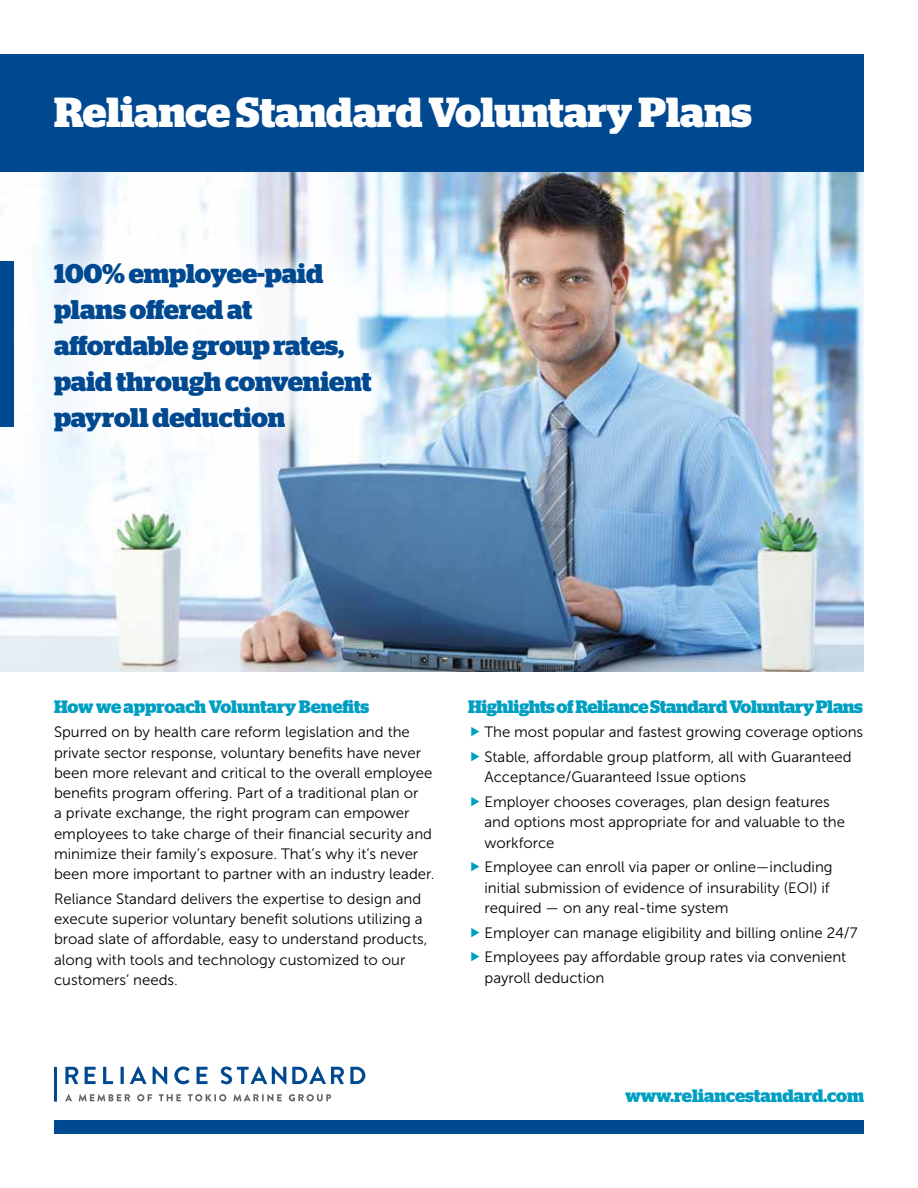
<style>
.page{position:relative;width:918px;height:1188px;background:#fff}
.page>*{position:absolute;margin:0;border:0;box-sizing:border-box;transform-origin:0 0}
.t1{font:700 42px "Stag";color:#fff}
.t2{font:700 27px/36px "Stag";letter-spacing:-.005em;color:#004990}
.t3{font:700 18px "Stag";letter-spacing:-.02em;color:#009fc2}
.t4{font:700 18px "Stag";color:#009fc2}
.t5{font:15px/20.2px "Museo Sans 300";color:#000}
</style>
<div class="page">
<svg style="left:221px;top:1066px;width:144px;height:18px"></svg>
<svg style="left:65px;top:1066px;width:143px;height:18px"></svg>
<hr style="left:54px;top:1067px;width:3px;height:35px;background:#004990">
<svg style="left:65px;top:1094px;width:7px;height:7px"></svg>
<svg style="left:79px;top:1094px;width:51px;height:7px"></svg>
<svg style="left:137px;top:1094px;width:15px;height:7px"></svg>
<svg style="left:159px;top:1094px;width:22px;height:7px"></svg>
<svg style="left:188px;top:1094px;width:38px;height:7px"></svg>
<svg style="left:233px;top:1094px;width:49px;height:7px"></svg>
<svg style="left:289px;top:1094px;width:42px;height:7px"></svg>
<div style="left:54px;top:1120px;width:810px;height:14px;background:#004990"></div>
<div style="left:0;top:54px;width:864px;height:122px;background:#004990"></div>
<img style="left:0;top:173px;width:864px;height:498px">
<div style="left:0;top:261px;width:14px;height:166px;background:#004990"></div>
<div style="left:39px;top:249px;width:346px;height:193px;background:#fff"></div>
<h1 class="t1" style="left:54px;top:88px;width:699px">Reliance Standard Voluntary Plans</h1>
<h2 class="t2" style="left:54px;top:256px;width:319px">100% employee-paid plans offered at affordable group rates, paid through convenient payroll deduction</h2>
<p class="t3" style="left:54px;top:696px;width:317px">How we approach Voluntary Benefits</p>
<p class="t5" style="left:54px;top:722px;width:382px">Spurred on by health care reform legislation and the private sector response, voluntary benefits have never been more relevant and critical to the overall employee benefits program offering. Part of a traditional plan or<br>a private exchange, the right program can empower employees to take charge of their financial security and minimize their family’s exposure. That’s why it’s never been more important to partner with an industry leader.</p>
<p class="t5" style="left:54px;top:889px;width:375px">Reliance Standard delivers the expertise to design and execute superior voluntary benefit solutions utilizing a broad slate of affordable, easy to understand products, along with tools and technology customized to our customers’ needs.</p>
<p class="t3" style="left:468px;top:696px;width:397px">Highlights of Reliance Standard Voluntary Plans</p>
<p class="t5" style="left:484px;top:720px;width:380px;line-height:24.8px">The most popular and fastest growing coverage options<br>Stable, affordable group platform, all with Guaranteed</p>
<p class="t5" style="left:484px;top:765px;width:347px;line-height:24.8px">Acceptance/Guaranteed Issue options<br>Employer chooses coverages, plan design features</p>
<p class="t5" style="left:484px;top:812px;width:362px">and options most appropriate for and valuable to the workforce</p>
<p class="t5" style="left:484px;top:857px;width:350px">Employee can enroll via paper or online—including initial submission of evidence of insurability (EOI) if required — on any real-time system</p>
<p class="t5" style="left:484px;top:920px;width:375px;line-height:24.8px">Employer can manage eligibility and billing online 24/7<br>Employees pay affordable group rates via convenient</p>
<p class="t5" style="left:484px;top:967px;width:121px">payroll deduction</p>
<p class="t4" style="left:625px;top:1085px;width:240px">www.reliancestandard.com</p>
</div>
